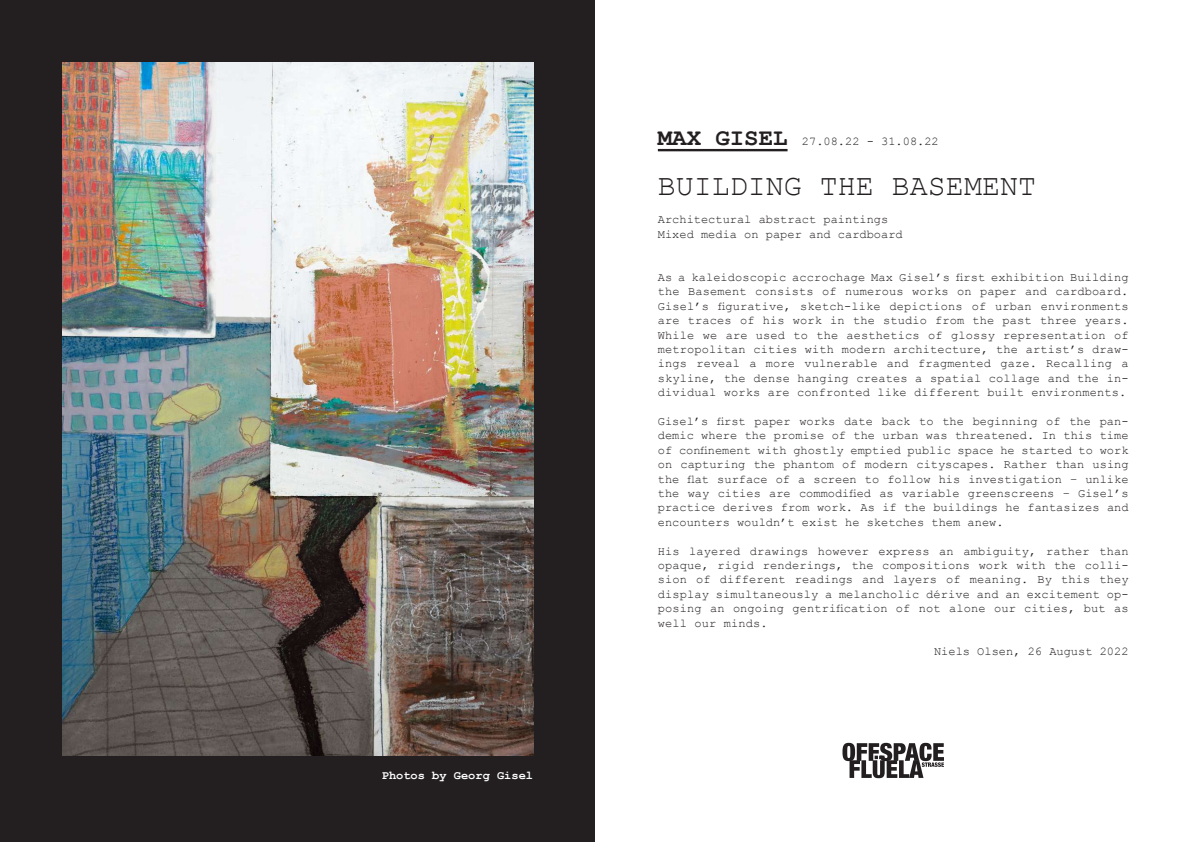
<style>
.page{position:relative;width:1191px;height:842px;background:#231f20}
.page>*{position:absolute;margin:0;border:0;box-sizing:border-box;transform-origin:0 0}
.t1{font:30px "Courier New";color:#231f20}
.t2{font:12px/14.4px "Courier New";color:#231f20;text-align:justify}
.t3{font:700 12px "Courier New";color:#fff}
.s1{font-weight:700;font-size:24px}
</style>
<div class="page">
<div style="left:595px;top:0;width:596px;height:842px;background:#fff"></div>
<img style="left:62px;top:62px;width:471px;height:693px">
<hr style="left:658px;top:149px;width:129px;height:2px;background:#231f20">
<svg style="left:842px;top:743px;width:102px;height:35px"></svg>
<p class="t3" style="left:382px;top:768px;width:153px">Photos by Georg Gisel</p>
<p class="t2" style="left:658px;top:133px;width:282px"><span class="s1">MAX GISEL</span> 27.08.22 - 31.08.22</p>
<h1 class="t1" style="left:658px;top:167px;width:380px">BUILDING THE BASEMENT</h1>
<p class="t2" style="left:658px;top:212px;width:246px">Architectural abstract paintings<br>Mixed media on paper and cardboard</p>
<p class="t2" style="left:658px;top:270px;width:472px">As a kaleidoscopic accrochage Max Gisel’s first exhibition Building the Basement consists of numerous works on paper and cardboard.<br>Gisel’s figurative, sketch-like depictions of urban environments are traces of his work in the studio from the past three years.<br>While we are used to the aesthetics of glossy representation of metropolitan cities with modern architecture, the artist’s draw&shy;ings reveal a more vulnerable and fragmented gaze. Recalling a skyline, the dense hanging creates a spatial collage and the in&shy;dividual works are confronted like different built environments.</p>
<p class="t2" style="left:658px;top:414px;width:472px">Gisel’s first paper works date back to the beginning of the pan&shy;demic where the promise of the urban was threatened. In this time of confinement with ghostly emptied public space he started to work on capturing the phantom of modern cityscapes. Rather than using the flat surface of a screen to follow his investigation – unlike the way cities are commodified as variable greenscreens – Gisel’s practice derives from work. As if the buildings he fantasizes and encounters wouldn’t exist he sketches them anew.</p>
<p class="t2" style="left:658px;top:543px;width:472px">His layered drawings however express an ambiguity, rather than opaque, rigid renderings, the compositions work with the colli&shy;sion of different readings and layers of meaning. By this they display simultaneously a melancholic dérive and an excitement op&shy;posing an ongoing gentrification of not alone our cities, but as well our minds.</p>
<p class="t2" style="left:934px;top:644px;width:196px">Niels Olsen, 26 August 2022</p>
</div>
